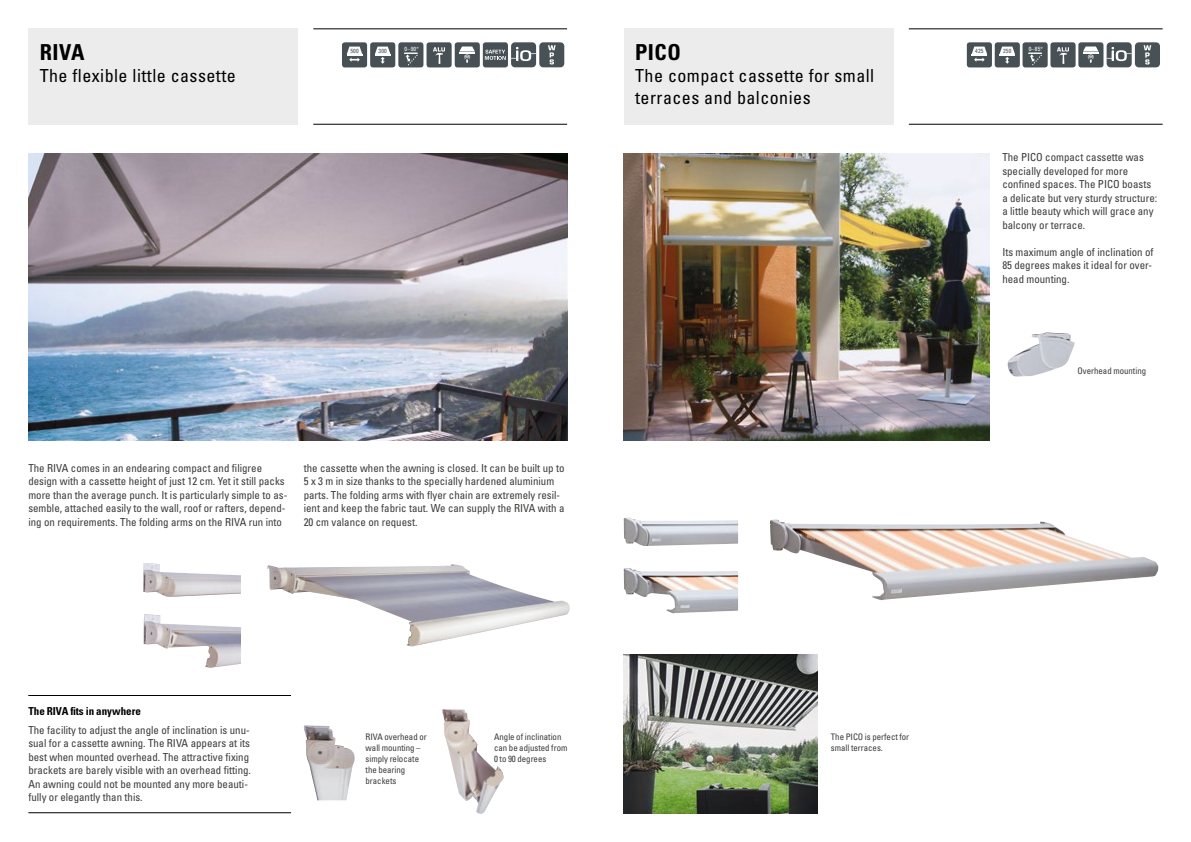
<style>
.page{position:relative;width:1191px;height:842px;background:#fff}
.page>*{position:absolute;margin:0;border:0;box-sizing:border-box;transform-origin:0 0}
.t1{font:700 condensed 22px "Univers LT Std";letter-spacing:.025em;color:#000}
.t2{font:condensed 18px/22px "Univers LT Std";letter-spacing:.025em;color:#000}
.t3{font:condensed 11px/13.5px "Univers LT Std";color:#3a3a39}
.t4{font:700 condensed 11px "Univers LT Std";color:#000}
.t5{font:condensed 9px/11px "Univers LT Std";color:#3a3a39}
.t6{font:condensed 6px "Univers LT Std";letter-spacing:.025em;color:#475054}
.t7{font:condensed 6px "Univers LT Std";color:#fff}
</style>
<div class="page">
<img style="left:267px;top:564px;width:303px;height:82px">
<img style="left:28px;top:153px;width:539px;height:288px">
<img style="left:143px;top:563px;width:98px;height:34px">
<img style="left:144px;top:614px;width:97px;height:54px">
<img style="left:442px;top:709px;width:61px;height:105px">
<img style="left:304px;top:725px;width:51px;height:75px">
<img style="left:624px;top:153px;width:365px;height:288px">
<img style="left:769px;top:520px;width:390px;height:80px">
<img style="left:623px;top:518px;width:115px;height:28px">
<img style="left:623px;top:568px;width:115px;height:45px">
<img style="left:624px;top:654px;width:193px;height:160px">
<div style="left:966px;top:42px;width:26px;height:25px;background:#475054;border-radius:3px"></div>
<svg style="left:971px;top:47px;width:16px;height:15px"></svg>
<div style="left:994px;top:42px;width:25px;height:25px;background:#475054;border-radius:3px"></div>
<svg style="left:999px;top:47px;width:16px;height:17px"></svg>
<div style="left:1022px;top:42px;width:25px;height:25px;background:#475054;border-radius:3px"></div>
<svg style="left:1028px;top:53px;width:14px;height:12px"></svg>
<div style="left:1050px;top:42px;width:25px;height:25px;background:#475054;border-radius:3px"></div>
<svg style="left:1057px;top:47px;width:12px;height:17px"></svg>
<div style="left:1078px;top:42px;width:25px;height:25px;background:#475054;border-radius:3px"></div>
<svg style="left:1083px;top:47px;width:15px;height:16px"></svg>
<div style="left:28px;top:28px;width:270px;height:97px;background:#ececec"></div>
<hr style="left:313px;top:28px;width:254px;height:1px;background:#000">
<hr style="left:313px;top:124px;width:254px;height:1px;background:#000">
<div style="left:624px;top:28px;width:269px;height:97px;background:#ececec"></div>
<hr style="left:909px;top:28px;width:253px;height:1px;background:#000">
<hr style="left:909px;top:124px;width:253px;height:1px;background:#000">
<img style="left:1007px;top:332px;width:68px;height:45px">
<hr style="left:28px;top:695px;width:263px;height:1px;background:#000">
<hr style="left:28px;top:812px;width:263px;height:1px;background:#000">
<div style="left:511px;top:42px;width:25px;height:25px;background:#475054;border-radius:4px"></div>
<svg style="left:516px;top:47px;width:20px;height:14px"></svg>
<div style="left:539px;top:42px;width:25px;height:25px;background:#485155;border-radius:4px"></div>
<svg style="left:548px;top:45px;width:7px;height:19px"></svg>
<div style="left:1106px;top:42px;width:25px;height:25px;background:#475054;border-radius:4px"></div>
<svg style="left:1111px;top:47px;width:20px;height:14px"></svg>
<div style="left:1134px;top:42px;width:26px;height:25px;background:#485155;border-radius:4px"></div>
<svg style="left:1143px;top:45px;width:8px;height:19px"></svg>
<div style="left:426px;top:42px;width:25px;height:25px;background:#475054;border-radius:3px"></div>
<svg style="left:433px;top:47px;width:12px;height:17px"></svg>
<div style="left:455px;top:42px;width:25px;height:25px;background:#475054;border-radius:3px"></div>
<svg style="left:459px;top:47px;width:16px;height:16px"></svg>
<div style="left:483px;top:42px;width:25px;height:25px;background:#475054;border-radius:3px"></div>
<svg style="left:485px;top:49px;width:21px;height:11px"></svg>
<div style="left:342px;top:42px;width:25px;height:25px;background:#475054;border-radius:3px"></div>
<svg style="left:347px;top:47px;width:15px;height:15px"></svg>
<div style="left:370px;top:42px;width:25px;height:25px;background:#475054;border-radius:3px"></div>
<svg style="left:375px;top:47px;width:15px;height:17px"></svg>
<div style="left:398px;top:42px;width:25px;height:25px;background:#475054;border-radius:3px"></div>
<svg style="left:404px;top:53px;width:14px;height:12px"></svg>
<h1 class="t1" style="left:40px;top:39px;width:46px">RIVA</h1>
<h2 class="t2" style="left:40px;top:64px;width:198px">The flexible little cassette</h2>
<p class="t6" style="left:350px;top:47px;width:10px">500</p>
<p class="t6" style="left:378px;top:47px;width:10px">300</p>
<p class="t7" style="left:404px;top:45px;width:16px">0–90°</p>
<h1 class="t1" style="left:635px;top:39px;width:47px">PICO</h1>
<h2 class="t2" style="left:635px;top:64px;width:241px">The compact cassette for small terraces and balconies</h2>
<p class="t6" style="left:975px;top:47px;width:10px">425</p>
<p class="t6" style="left:1003px;top:47px;width:10px">250</p>
<p class="t7" style="left:1028px;top:45px;width:16px">0–85°</p>
<p class="t3" style="left:1002px;top:150px;width:156px">The PICO compact cassette was specially developed for more confined spaces. The PICO boasts a delicate but very sturdy structure: a little beauty which will grace any balcony or terrace.</p>
<p class="t3" style="left:1002px;top:245px;width:153px">Its maximum angle of inclination of<br>85 degrees makes it ideal for over&shy;head mounting.</p>
<p class="t5" style="left:1077px;top:366px;width:70px">Overhead mounting</p>
<p class="t3" style="left:28px;top:461px;width:260px">The RIVA comes in an endearing compact and filigree design with a cassette height of just 12 cm. Yet it still packs more than the average punch. It is particularly simple to as&shy;semble, attached easily to the wall, roof or rafters, depend&shy;ing on requirements. The folding arms on the RIVA run into</p>
<p class="t3" style="left:304px;top:461px;width:262px">the cassette when the awning is closed. It can be built up to 5 x 3 m in size thanks to the specially hardened aluminium parts. The folding arms with flyer chain are extremely resil&shy;ient and keep the fabric taut. We can supply the RIVA with a 20 cm valance on request.</p>
<p class="t4" style="left:28px;top:704px;width:114px">The RIVA fits in anywhere</p>
<p class="t3" style="left:28px;top:723px;width:224px">The facility to adjust the angle of inclination is unu&shy;sual for a cassette awning. The RIVA appears at its best when mounted overhead. The attractive fixing brackets are barely visible with an overhead fitting.<br>An awning could not be mounted any more beauti&shy;fully or elegantly than this.</p>
<p class="t5" style="left:365px;top:731px;width:63px">RIVA overhead or wall mounting – simply relocate the bearing brackets</p>
<p class="t5" style="left:494px;top:731px;width:75px">Angle of inclination can be adjusted from<br>0 to 90 degrees</p>
<p class="t5" style="left:831px;top:731px;width:80px">The PICO is perfect for small terraces.</p>
</div>
